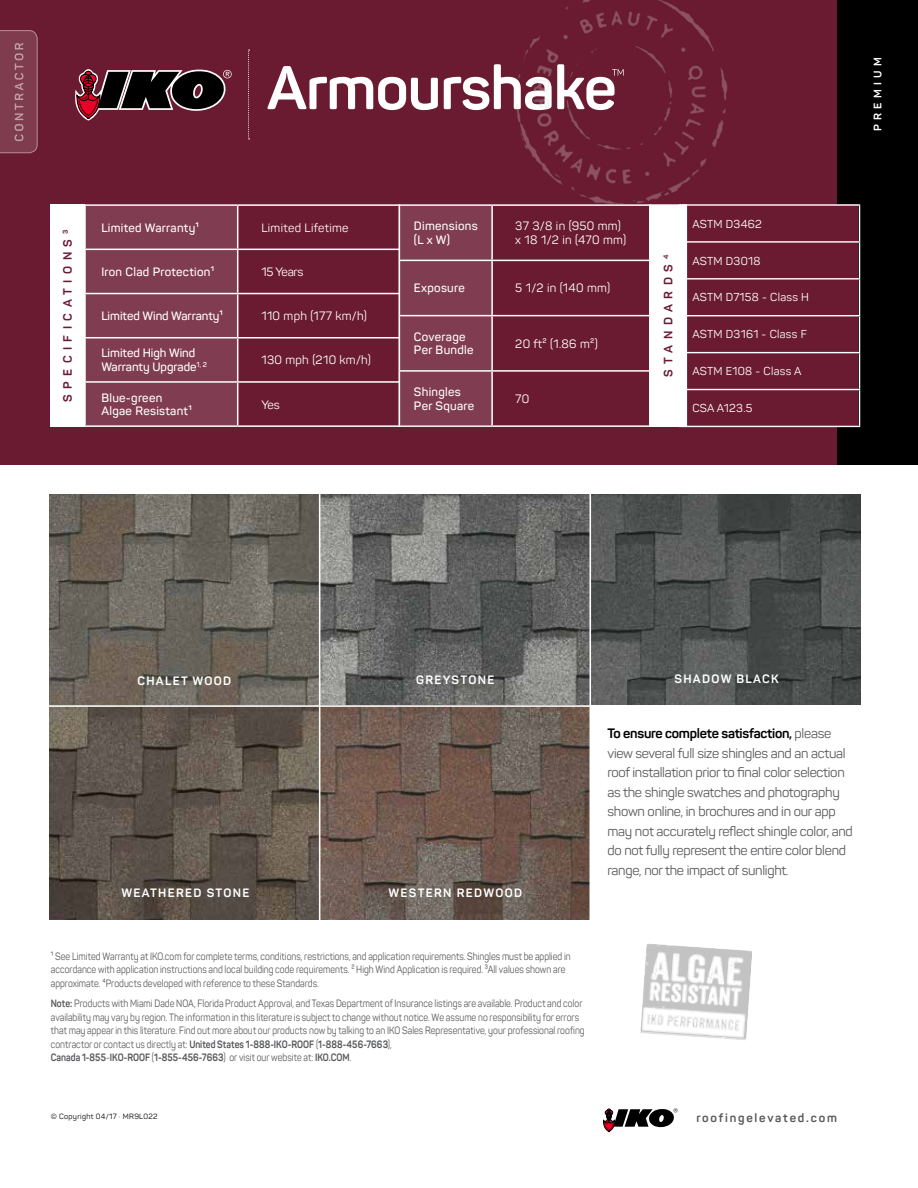
<style>
.page{position:relative;width:918px;height:1188px;background:#fff}
.page>*{position:absolute;margin:0;border:0;box-sizing:border-box;transform-origin:0 0}
.t1{font:13.5px/19.5px "Panton";letter-spacing:-.02em;color:#58595b}
.t2{font:600 12px/13.5px "Panton";letter-spacing:.025em;color:#fff}
.t3{font:12px/13.5px "Panton";letter-spacing:.025em;color:#fff}
.t4{font:700 12px "Panton";letter-spacing:.11em;color:#fff}
.t5{font:600 12px/14.4px "Panton";color:#fff}
.t6{font:700 12px "Panton";letter-spacing:.46em;color:#6a1b32}
.t7{font:700 12px "Panton";letter-spacing:.15em;color:#58595b}
.t8{font:11.4px "Panton";letter-spacing:.025em;color:#fff}
.t9{font:700 10.8px "Panton";letter-spacing:.4em;color:#fff}
.t10{font:10.5px/13.5px "Panton";color:#58595b;scale:.85 1}
.t11{font:7.5px "Panton";letter-spacing:.04em;color:#000}
.t12{font:700 7.05px "Panton";color:#6a1b32}
.s1{font-weight:700}
.s2{font-weight:700;color:#000}
</style>
<div class="page">
<div style="left:0;top:0;width:918px;height:464px;background:#6a1b32"></div>
<div style="left:837px;top:0;width:81px;height:464px;background:#000"></div>
<svg style="left:0;top:30px;width:38px;height:124px;background:#844456"></svg>
<img style="left:49px;top:494px;width:541px;height:425px">
<img style="left:591px;top:494px;width:269px;height:211px">
<hr style="left:47px;top:705px;width:813px;height:2px;background:#fff">
<hr style="left:319px;top:471px;width:1px;height:472px;background:#fff">
<img style="left:640px;top:944px;width:112px;height:96px">
<svg style="left:267px;top:66px;width:214px;height:44px"></svg>
<img style="left:481px;top:0;width:247px;height:204px">
<svg style="left:248px;top:50px;width:2px;height:90px"></svg>
<svg style="left:75px;top:69px;width:157px;height:52px"></svg>
<svg style="left:603px;top:1108px;width:75px;height:24px"></svg>
<div style="left:681px;top:204px;width:177px;height:223px;background:#6a1b32"></div>
<hr style="left:679px;top:204px;width:181px;height:2px;background:#fff">
<hr style="left:859px;top:206px;width:1px;height:35px;background:#fff">
<hr style="left:679px;top:241px;width:181px;height:2px;background:#fff">
<hr style="left:859px;top:243px;width:1px;height:35px;background:#fff">
<hr style="left:679px;top:278px;width:181px;height:2px;background:#fff">
<hr style="left:859px;top:280px;width:1px;height:35px;background:#fff">
<hr style="left:679px;top:315px;width:181px;height:1px;background:#fff">
<hr style="left:859px;top:316px;width:1px;height:36px;background:#fff">
<hr style="left:679px;top:352px;width:181px;height:1px;background:#fff">
<hr style="left:859px;top:353px;width:1px;height:36px;background:#fff">
<hr style="left:679px;top:389px;width:181px;height:1px;background:#fff">
<hr style="left:859px;top:390px;width:1px;height:36px;background:#fff">
<hr style="left:679px;top:426px;width:181px;height:1px;background:#fff">
<div style="left:83px;top:207px;width:155px;height:219px;background:#803c50"></div>
<svg style="left:238px;top:206px;width:161px;height:219px"></svg>
<hr style="left:84px;top:204px;width:154px;height:2px;background:#fff">
<hr style="left:84px;top:206px;width:2px;height:43px;background:#fff">
<hr style="left:238px;top:204px;width:162px;height:2px;background:#fff">
<hr style="left:237px;top:206px;width:1px;height:43px;background:#fff">
<hr style="left:84px;top:249px;width:154px;height:1px;background:#fff">
<hr style="left:84px;top:250px;width:2px;height:43px;background:#fff">
<hr style="left:238px;top:249px;width:162px;height:1px;background:#fff">
<hr style="left:237px;top:250px;width:1px;height:43px;background:#fff">
<hr style="left:84px;top:293px;width:154px;height:1px;background:#fff">
<hr style="left:84px;top:294px;width:2px;height:43px;background:#fff">
<hr style="left:238px;top:293px;width:162px;height:1px;background:#fff">
<hr style="left:237px;top:294px;width:1px;height:43px;background:#fff">
<hr style="left:84px;top:337px;width:154px;height:1px;background:#fff">
<hr style="left:84px;top:338px;width:2px;height:43px;background:#fff">
<hr style="left:238px;top:337px;width:162px;height:1px;background:#fff">
<hr style="left:237px;top:338px;width:1px;height:43px;background:#fff">
<hr style="left:84px;top:381px;width:154px;height:2px;background:#fff">
<hr style="left:84px;top:383px;width:2px;height:42px;background:#fff">
<hr style="left:238px;top:381px;width:162px;height:2px;background:#fff">
<hr style="left:237px;top:383px;width:1px;height:42px;background:#fff">
<hr style="left:84px;top:425px;width:154px;height:2px;background:#fff">
<hr style="left:238px;top:425px;width:162px;height:2px;background:#fff">
<svg style="left:493px;top:259px;width:155px;height:58px"></svg>
<hr style="left:399px;top:204px;width:93px;height:2px;background:#fff">
<hr style="left:399px;top:206px;width:1px;height:54px;background:#fff">
<hr style="left:492px;top:204px;width:159px;height:2px;background:#fff">
<hr style="left:399px;top:260px;width:93px;height:1px;background:#fff">
<hr style="left:399px;top:261px;width:1px;height:54px;background:#fff">
<hr style="left:492px;top:260px;width:159px;height:1px;background:#fff">
<hr style="left:399px;top:315px;width:93px;height:1px;background:#fff">
<hr style="left:399px;top:316px;width:1px;height:54px;background:#fff">
<hr style="left:492px;top:315px;width:159px;height:1px;background:#fff">
<hr style="left:399px;top:370px;width:93px;height:2px;background:#fff">
<hr style="left:399px;top:372px;width:1px;height:53px;background:#fff">
<hr style="left:492px;top:370px;width:159px;height:2px;background:#fff">
<hr style="left:399px;top:425px;width:93px;height:2px;background:#fff">
<hr style="left:492px;top:425px;width:159px;height:2px;background:#fff">
<div style="left:50px;top:204px;width:35px;height:223px;background:#fff"></div>
<div style="left:648px;top:204px;width:40px;height:224px;background:#fff"></div>
<div style="left:400px;top:206px;width:93px;height:219px;background:#803c50"></div>
<p class="t12" style="left:61px;top:234px;width:6px;rotate:-90deg">3</p>
<p class="t6" style="left:60px;top:402px;width:165px;rotate:-90deg">SPECIFICATIONS</p>
<p class="t2" style="left:101px;top:221px;width:99px">Limited Warranty¹</p>
<p class="t3" style="left:261px;top:221px;width:89px">Limited Lifetime</p>
<p class="t2" style="left:101px;top:265px;width:114px">Iron Clad Protection¹</p>
<p class="t3" style="left:261px;top:265px;width:43px">15 Years</p>
<p class="t5" style="left:101px;top:309px;width:123px">Limited Wind Warranty¹</p>
<p class="t3" style="left:261px;top:309px;width:107px">110 mph (177 km/h)</p>
<p class="t5" style="left:101px;top:346px;width:107px">Limited High Wind<br>Warranty Upgrade<sup>1,</sup> <sup>2</sup></p>
<p class="t3" style="left:261px;top:353px;width:111px">130 mph (210 km/h)</p>
<p class="t2" style="left:101px;top:391px;width:92px">Blue-green<br>Algae Resistant¹</p>
<p class="t3" style="left:261px;top:397px;width:20px">Yes</p>
<p class="t2" style="left:414px;top:219px;width:65px">Dimensions (L x W)</p>
<p class="t3" style="left:515px;top:219px;width:112px">37 3/8 in (950 mm) x 18 1/2 in (470 mm)</p>
<p class="t2" style="left:414px;top:281px;width:52px">Exposure</p>
<p class="t3" style="left:515px;top:281px;width:96px">5 1/2 in (140 mm)</p>
<p class="t2" style="left:414px;top:330px;width:61px">Coverage<br>Per Bundle</p>
<p class="t3" style="left:515px;top:337px;width:84px">20 ft² (1.86 m²)</p>
<p class="t2" style="left:414px;top:385px;width:62px">Shingles<br>Per Square</p>
<p class="t3" style="left:515px;top:392px;width:16px">70</p>
<p class="t6" style="left:661px;top:377px;width:124px;rotate:-90deg">STANDARDS <sup>4</sup></p>
<p class="t8" style="left:692px;top:217px;width:71px">ASTM D3462</p>
<p class="t8" style="left:692px;top:254px;width:70px">ASTM D3018</p>
<p class="t8" style="left:692px;top:290px;width:118px">ASTM D7158 - Class H</p>
<p class="t8" style="left:692px;top:327px;width:116px">ASTM D3161 - Class F</p>
<p class="t8" style="left:692px;top:364px;width:111px">ASTM E108 - Class A</p>
<p class="t8" style="left:692px;top:401px;width:62px">CSA A123.5</p>
<p class="t9" style="left:871px;top:131px;width:75px;rotate:-90deg">PREMIUM</p>
<p class="t4" style="left:137px;top:673px;width:95px">CHALET WOOD</p>
<p class="t4" style="left:121px;top:886px;width:130px">WEATHERED STONE</p>
<p class="t4" style="left:416px;top:672px;width:80px">GREYSTONE</p>
<p class="t4" style="left:389px;top:885px;width:135px">WESTERN REDWOOD</p>
<p class="t10" style="left:51px;top:949px;width:613px">¹ See Limited Warranty at IKO.com for complete terms, conditions, restrictions, and application requirements. Shingles must be applied in accordance with application instructions and local building code requirements. ² High Wind Application is required. ³All values shown are approximate. ⁴Products developed with reference to these Standards.</p>
<p class="t10" style="left:51px;top:997px;width:630px"><span class="s1">Note:</span> Products with Miami Dade NOA, Florida Product Approval, and Texas Department of Insurance listings are available. Product and color availability may vary by region. The information in this literature is subject to change without notice. We assume no responsibility for errors that may appear in this literature. Find out more about our products now by talking to an IKO Sales Representative, your professional roofing contractor or contact us directly at: <span class="s1">United States 1-888-IKO-ROOF</span> (<span class="s1">1-888-456-7663</span>),<br><span class="s1">Canada 1-855</span>-<span class="s1">IKO-ROOF</span> (<span class="s1">1-855-456-7663</span>) or visit our website at: <span class="s1">IKO.COM</span>.</p>
<p class="t11" style="left:51px;top:1112px;width:108px">© Copyright 04/17 · MR9L022</p>
<p class="t4" style="left:674px;top:671px;width:106px">SHADOW BLACK</p>
<p class="t1" style="left:608px;top:724px;width:247px"><span class="s2">To ensure complete satisfaction,</span> please view several full size shingles and an actual roof installation prior to final color selection as the shingle swatches and photography shown online, in brochures and in our app may not accurately reflect shingle color, and do not fully represent the entire color blend range, nor the impact of sunlight.</p>
<p class="t7" style="left:696px;top:1110px;width:142px">roofingelevated.com</p>
</div>
